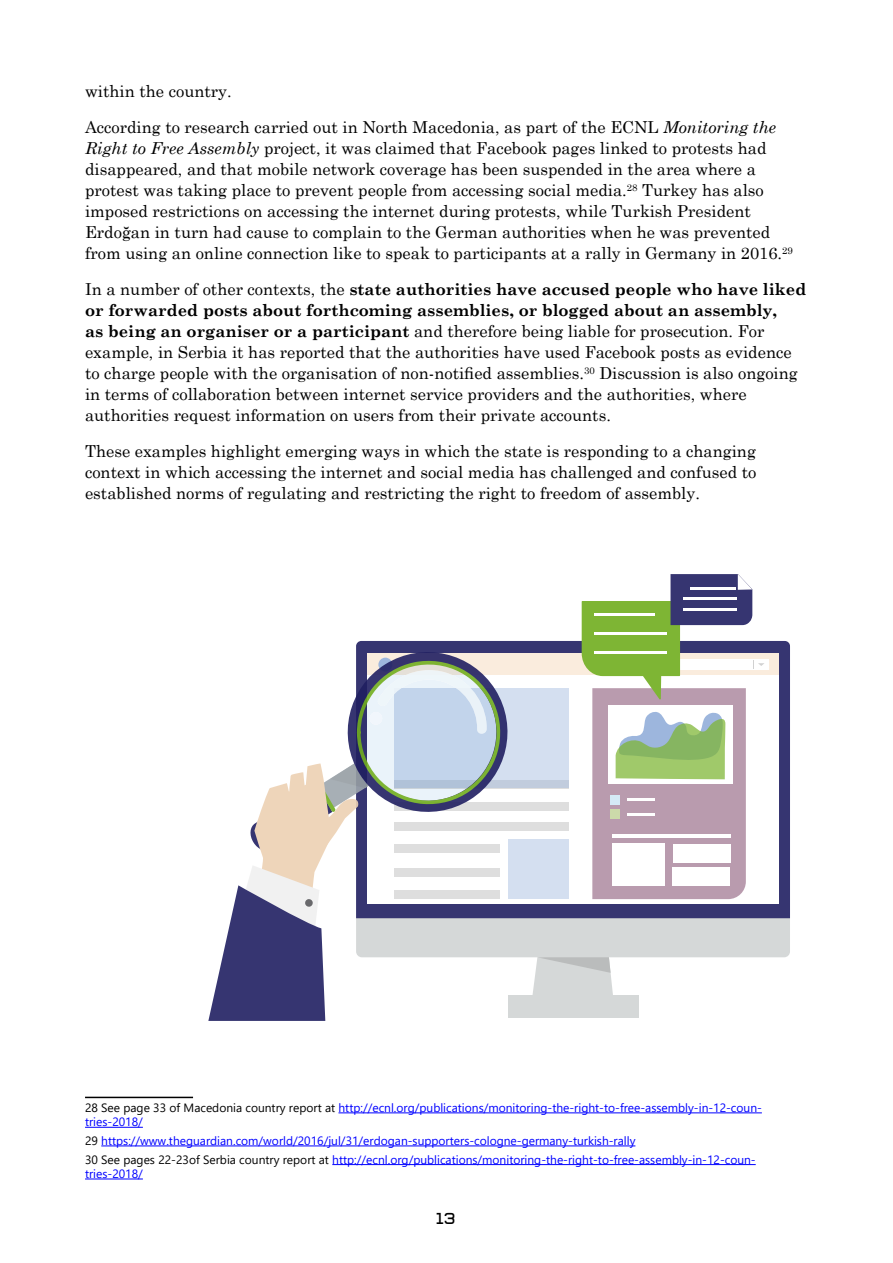
<style>
.page{position:relative;width:893px;height:1263px;background:#fff}
.page>*{position:absolute;margin:0;border:0;box-sizing:border-box;transform-origin:0 0}
.t1{font:16.5px/21px "Century Schoolbook";color:#000}
.t2{font:16.5px "Glitch Slap";color:#000}
.t3{font:12px/14.4px "Segoe UI";color:#00f}
.s1{font-style:italic}
.s2{font-weight:700}
.s3{color:#000}
</style>
<div class="page">
<hr style="left:85px;top:1097px;width:108px;height:1px;background:#000">
<hr style="left:338px;top:1112px;width:424px;height:1px;background:#00f">
<hr style="left:85px;top:1127px;width:58px;height:1px;background:#00f">
<hr style="left:101px;top:1145px;width:534px;height:1px;background:#00f">
<hr style="left:332px;top:1164px;width:424px;height:1px;background:#00f">
<hr style="left:85px;top:1178px;width:58px;height:1px;background:#00f">
<svg style="left:531px;top:957px;width:83px;height:38px;background:#d3d6d6"></svg>
<div style="left:356px;top:641px;width:434px;height:316px;background:#d1d4d4;border-radius:6px"></div>
<div style="left:356px;top:641px;width:434px;height:277px;background:#363571"></div>
<div style="left:367px;top:654px;width:412px;height:249px;background:#fff"></div>
<div style="left:508px;top:995px;width:130px;height:23px;background:#d1d4d4"></div>
<div style="left:367px;top:654px;width:411px;height:21px;background:#faeada"></div>
<div style="left:639px;top:659px;width:130px;height:10px;background:#fff"></div>
<svg style="left:582px;top:574px;width:182px;height:325px"></svg>
<hr style="left:690px;top:587px;width:46px;height:2px;background:#fff">
<hr style="left:683px;top:598px;width:53px;height:2px;background:#fff">
<hr style="left:683px;top:608px;width:53px;height:3px;background:#fff">
<div style="left:394px;top:802px;width:174px;height:8px;background:#dbdbdb"></div>
<div style="left:394px;top:822px;width:174px;height:9px;background:#dbdbdb"></div>
<div style="left:394px;top:688px;width:174px;height:100px;background:linear-gradient(to bottom,#d7e2f3,#ced9ea)"></div>
<div style="left:508px;top:839px;width:60px;height:60px;background:#d4dff0"></div>
<svg style="left:208px;top:651px;width:311px;height:370px"></svg>
<p class="t1" style="left:85px;top:72px;width:693px;line-height:36px">within the country.<br>According to research carried out in North Macedonia, as part of the ECNL <span class="s1">Monitoring the</span></p>
<p class="t1" style="left:85px;top:136px;width:709px"><span class="s1">Right to Free Assembly</span> project, it was claimed that Facebook pages linked to protests had disappeared, and that mobile network coverage has been suspended in the area where a protest was taking place to prevent people from accessing social media.<sup>28</sup> Turkey has also imposed restrictions on accessing the internet during protests, while Turkish President Erdoğan in turn had cause to complain to the German authorities when he was prevented from using an online connection like to speak to participants at a rally in Germany in 2016.<sup>29</sup></p>
<p class="t1" style="left:85px;top:277px;width:723px">In a number of other contexts, the <span class="s2">state authorities have accused people who have liked or forwarded posts about forthcoming assemblies, or blogged about an assembly,<br>as being an organiser or a participant</span> and therefore being liable for prosecution. For example, in Serbia it has reported that the authorities have used Facebook posts as evidence to charge people with the organisation of non-notified assemblies.<sup>30</sup> Discussion is also ongoing in terms of collaboration between internet service providers and the authorities, where authorities request information on users from their private accounts.</p>
<p class="t1" style="left:85px;top:439px;width:673px;text-align:justify">These examples highlight emerging ways in which the state is responding to a changing context in which accessing the internet and social media has challenged and confused to established norms of regulating and restricting the right to freedom of assembly.</p>
<p class="t3" style="left:85px;top:1099px;width:678px"><span class="s3">28 See page 33 of Macedonia country report at</span> http://ecnl.org/publications/monitoring-the-right-to-free-assembly-in-12-coun&shy;tries-2018/</p>
<p class="t3" style="left:85px;top:1130px;width:672px;line-height:18.6px"><span class="s3">29</span> https://www.theguardian.com/world/2016/jul/31/erdogan-supporters-cologne-germany-turkish-rally<br><span class="s3">30 See pages 22-23of Serbia country report at</span> http://ecnl.org/publications/monitoring-the-right-to-free-assembly-in-12-coun-</p>
<p class="t3" style="left:85px;top:1165px;width:59px">tries-2018/</p>
<p class="t2" style="left:437px;top:1210px;width:21px">13</p>
</div>
